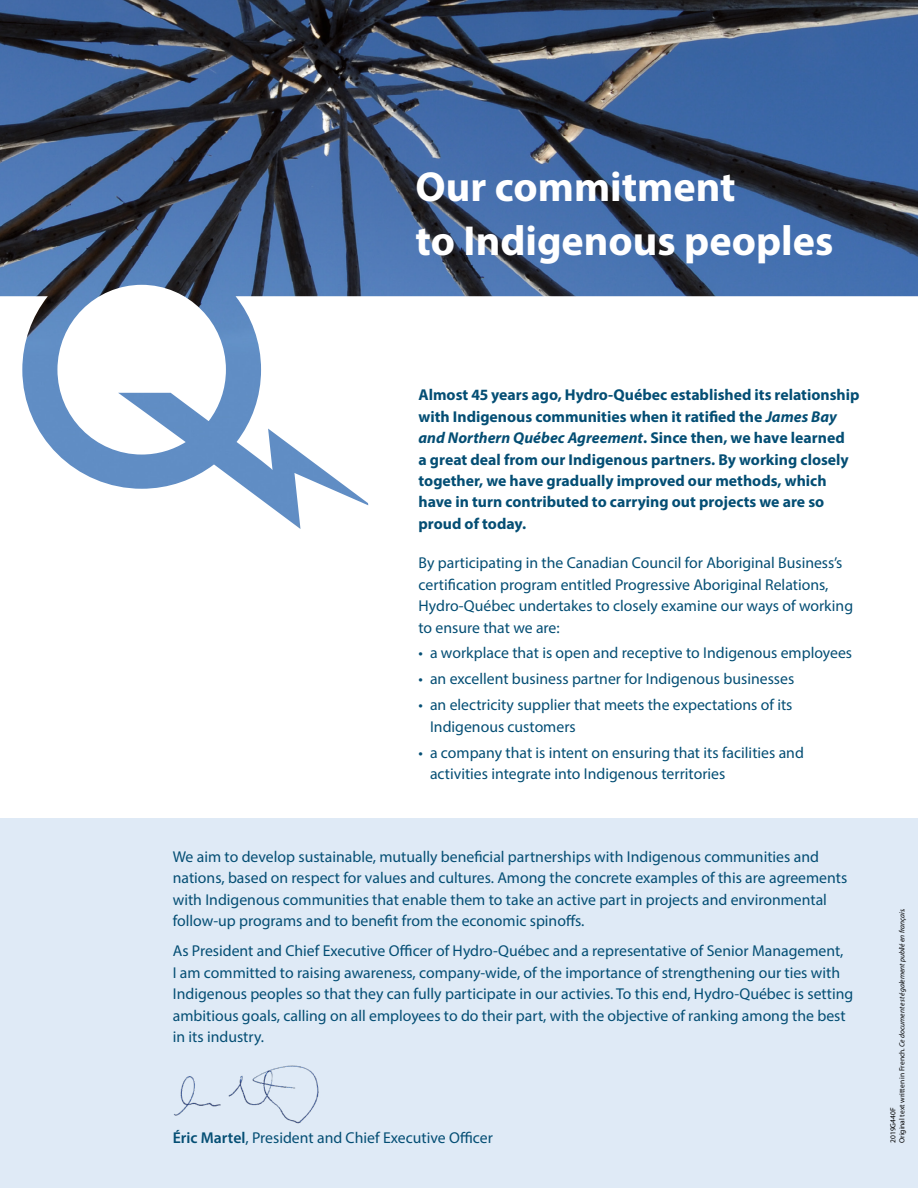
<style>
.page{position:relative;width:918px;height:1188px;background:#fff}
.page>*{position:absolute;margin:0;border:0;box-sizing:border-box;transform-origin:0 0}
.t1{font:700 42.15px/53.8px "Myriad Pro";color:#fff}
.t2{font:15.75px/21.5px "Myriad Pro";color:#044e74}
.t3{font:700 15.75px/21.5px "Myriad Pro";color:#044e74}
.t4{font:italic 7.5px "Myriad Pro";color:#000}
.t5{font:7.5px "Myriad Pro";color:#000}
.s1{font-style:italic}
.s2{font-weight:600}
.s3{font-style:normal}
</style>
<div class="page">
<img style="left:0;top:0;width:918px;height:285px">
<svg style="left:0;top:285px;width:918px;height:244px"></svg>
<div style="left:0;top:818px;width:918px;height:370px;background:#dfeaf6"></div>
<img style="left:173px;top:1065px;width:146px;height:59px">
<p class="t1" style="left:416px;top:158px;width:419px">Our commitment<br>to Indigenous peoples</p>
<p class="t3" style="left:418px;top:384px;width:442px">Almost 45 years ago, Hydro-Québec established its relationship with Indigenous communities when it ratified the <span class="s1">James Bay and Northern Québec Agreement</span>. Since then, we have learned<br>a great deal from our Indigenous partners. By working closely together, we have gradually improved our methods, which have in turn contributed to carrying out projects we are so proud of today.</p>
<p class="t2" style="left:418px;top:552px;width:436px">By participating in the Canadian Council for Aboriginal Business’s certification program entitled Progressive Aboriginal Relations, Hydro-Québec undertakes to closely examine our ways of working to ensure that we are:</p>
<p class="t2" style="left:418px;top:642px;width:435px">• a workplace that is open and receptive to Indigenous employees</p>
<p class="t2" style="left:418px;top:668px;width:377px">• an excellent business partner for Indigenous businesses</p>
<p class="t2" style="left:430px;top:694px;width:364px;text-indent:-12px">• an electricity supplier that meets the expectations of its<br>Indigenous customers</p>
<p class="t2" style="left:430px;top:741px;width:375px;text-indent:-12px">• a company that is intent on ensuring that its facilities and activities integrate into Indigenous territories</p>
<p class="t2" style="left:173px;top:845px;width:676px">We aim to develop sustainable, mutually beneficial partnerships with Indigenous communities and nations, based on respect for values and cultures. Among the concrete examples of this are agreements with Indigenous communities that enable them to take an active part in projects and environmental follow-up programs and to benefit from the economic spinoffs.</p>
<p class="t2" style="left:173px;top:940px;width:682px">As President and Chief Executive Officer of Hydro-Québec and a representative of Senior Management,<br>I am committed to raising awareness, company-wide, of the importance of strengthening our ties with Indigenous peoples so that they can fully participate in our activies. To this end, Hydro-Québec is setting ambitious goals, calling on all employees to do their part, with the objective of ranking among the best in its industry.</p>
<p class="t2" style="left:173px;top:1127px;width:322px"><span class="s2">Éric Martel</span>, President and Chief Executive Officer</p>
<p class="t4" style="left:897px;top:1143px;width:236px;rotate:-90deg"><span class="s3">Original text written in French.</span> Ce document est également publié en français.</p>
<p class="t5" style="left:888px;top:1143px;width:37px;rotate:-90deg">2019G440F</p>
</div>
